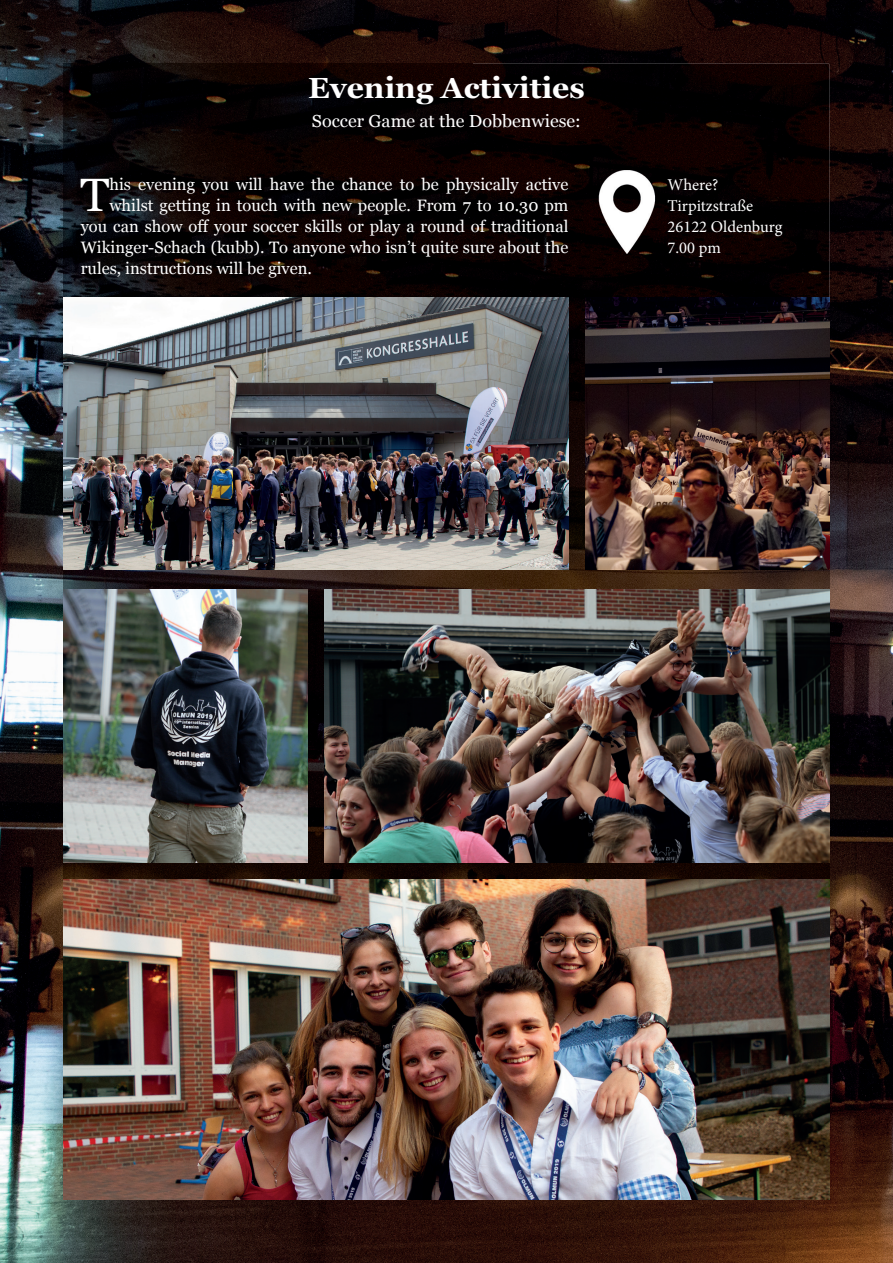
<style>
.page{position:relative;width:893px;height:1263px;background:#fff}
.page>*{position:absolute;margin:0;border:0;box-sizing:border-box;transform-origin:0 0}
.t1{font:46.8px "Georgia";color:#fff}
.t2{font:700 29.1px "Georgia";color:#fff}
.t3{font:17.4px "Georgia";color:#fff}
.t4{font:16.5px "Georgia";color:#fff}
.t5{font:16.5px/21px "Minion Pro";color:#fff}
</style>
<div class="page">
<img style="left:0;top:0;width:893px;height:1263px">
<img style="left:64px;top:64px;width:765px;height:815px">
<img style="left:585px;top:170px;width:83px;height:83px">
<img style="left:64px;top:298px;width:504px;height:272px">
<img style="left:585px;top:298px;width:244px;height:272px">
<img style="left:325px;top:590px;width:504px;height:272px">
<img style="left:64px;top:879px;width:765px;height:320px">
<img style="left:64px;top:590px;width:244px;height:272px">
<h2 class="t2" style="left:308px;top:66px;width:278px">Evening Activities</h2>
<p class="t3" style="left:312px;top:108px;width:270px">Soccer Game at the Dobbenwiese:</p>
<h1 class="t1" style="left:80px;top:160px;width:30px">T</h1>
<p class="t4" style="left:109px;top:172px;width:460px">his evening you will have the chance to be physically active</p>
<p class="t4" style="left:109px;top:193px;width:460px">whilst getting in touch with new people. From 7 to 10.30 pm</p>
<p class="t4" style="left:81px;top:214px;width:489px">you can show off your soccer skills or play a round of traditional</p>
<p class="t4" style="left:81px;top:235px;width:489px">Wikinger-Schach (kubb). To anyone who isn’t quite sure about the</p>
<p class="t4" style="left:81px;top:256px;width:233px">rules, instructions will be given.</p>
<p class="t5" style="left:668px;top:174px;width:117px">Where?<br>Tirpitzstraße<br>26122 Oldenburg<br>7.00 pm</p>
</div>
